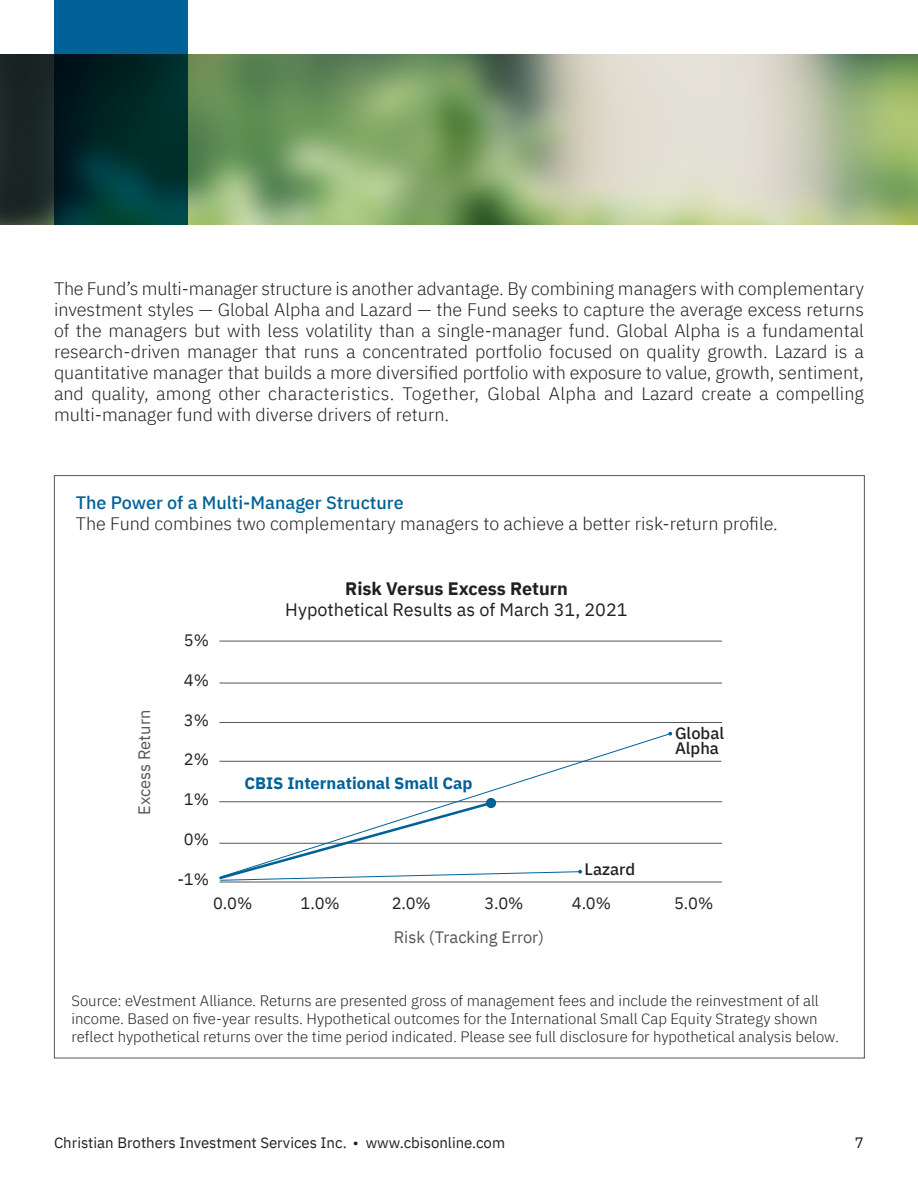
<style>
.page{position:relative;width:918px;height:1188px;background:#fff}
.page>*{position:absolute;margin:0;border:0;box-sizing:border-box;transform-origin:0 0}
.t1{font:300 18px/21px "IBM Plex Sans";color:#231f20;text-align:justify}
.t2{font:18px "IBM Plex Sans";color:#231f20}
.t3{font:500 18px "IBM Plex Sans";color:#006298}
.t4{font:700 18px "IBM Plex Sans";color:#231f20}
.t5{font:16.5px "IBM Plex Sans";color:#231f20}
.t6{font:16.5px "IBM Plex Sans";color:#55565a}
.t7{font:700 16.5px "IBM Plex Sans";color:#006199}
.t8{font:500 16.5px/15px "IBM Plex Sans";color:#231f20}
.t9{font:300 15px/18px "IBM Plex Sans";color:#231f20}
.t10{font:15px "IBM Plex Sans";color:#231f20}
</style>
<div class="page">
<hr style="left:219px;top:641px;width:503px;height:1px;background:#55565a">
<hr style="left:219px;top:683px;width:503px;height:1px;background:#55565a">
<hr style="left:219px;top:722px;width:503px;height:1px;background:#55565a">
<hr style="left:219px;top:761px;width:502px;height:1px;background:#55565a">
<hr style="left:219px;top:801px;width:503px;height:1px;background:#55565a">
<hr style="left:219px;top:882px;width:503px;height:1px;background:#55565a">
<hr style="left:219px;top:843px;width:503px;height:1px;background:#55565a">
<svg style="left:219px;top:734px;width:452px;height:110px"></svg>
<svg style="left:668px;top:732px;width:4px;height:4px"></svg>
<svg style="left:486px;top:798px;width:10px;height:10px"></svg>
<svg style="left:219px;top:800px;width:363px;height:81px"></svg>
<img style="left:0;top:54px;width:918px;height:171px">
<svg style="left:54px;top:0;width:134px;height:225px;background:#003946"></svg>
<p class="t1" style="left:54px;top:276px;width:812px">The Fund’s multi-manager structure is another advantage. By combining managers with complementary investment styles — Global Alpha and Lazard — the Fund seeks to capture the average excess returns of the managers but with less volatility than a single-manager fund. Global Alpha is a fundamental research-driven manager that runs a concentrated portfolio focused on quality growth. Lazard is a quantitative manager that builds a more diversified portfolio with exposure to value, growth, sentiment, and quality, among other characteristics. Together, Global Alpha and Lazard create a compelling multi-manager fund with diverse drivers of return.</p>
<p class="t3" style="left:76px;top:495px;width:329px">The Power of a Multi-Manager Structure</p>
<p class="t1" style="left:76px;top:511px;width:704px">The Fund combines two complementary managers to achieve a better risk-return profile.</p>
<p class="t6" style="left:137px;top:815px;width:106px;rotate:-90deg">Excess Return</p>
<p class="t5" style="left:184px;top:633px;width:27px">5%</p>
<p class="t5" style="left:184px;top:673px;width:27px">4%</p>
<p class="t5" style="left:184px;top:713px;width:27px">3%</p>
<p class="t5" style="left:184px;top:753px;width:27px">2%</p>
<p class="t5" style="left:184px;top:792px;width:27px">1%</p>
<p class="t5" style="left:184px;top:832px;width:27px">0%</p>
<p class="t5" style="left:177px;top:872px;width:33px">-1%</p>
<p class="t4" style="left:345px;top:580px;width:224px">Risk Versus Excess Return</p>
<p class="t2" style="left:285px;top:601px;width:344px">Hypothetical Results as of March 31, 2021</p>
<p class="t7" style="left:244px;top:777px;width:230px">CBIS International Small Cap</p>
<p class="t8" style="left:585px;top:863px;width:52px">Lazard</p>
<p class="t8" style="left:675px;top:726px;width:51px">Global<br>Alpha</p>
<p class="t5" style="left:213px;top:896px;width:41px">0.0%</p>
<p class="t5" style="left:301px;top:896px;width:41px">1.0%</p>
<p class="t5" style="left:392px;top:896px;width:41px">2.0%</p>
<p class="t5" style="left:485px;top:896px;width:41px">3.0%</p>
<p class="t5" style="left:572px;top:896px;width:41px">4.0%</p>
<p class="t5" style="left:674px;top:896px;width:41px">5.0%</p>
<p class="t6" style="left:394px;top:930px;width:152px">Risk (Tracking Error)</p>
<p class="t9" style="left:72px;top:990px;width:769px">Source: eVestment Alliance. Returns are presented gross of management fees and include the reinvestment of all income. Based on five-year results. Hypothetical outcomes for the International Small Cap Equity Strategy shown reflect hypothetical returns over the time period indicated. Please see full disclosure for hypothetical analysis below.</p>
<p class="t10" style="left:54px;top:1136px;width:453px">Christian Brothers Investment Services Inc. • www.cbisonline.com</p>
<p class="t10" style="left:855px;top:1136px;width:10px">7</p>
</div>
